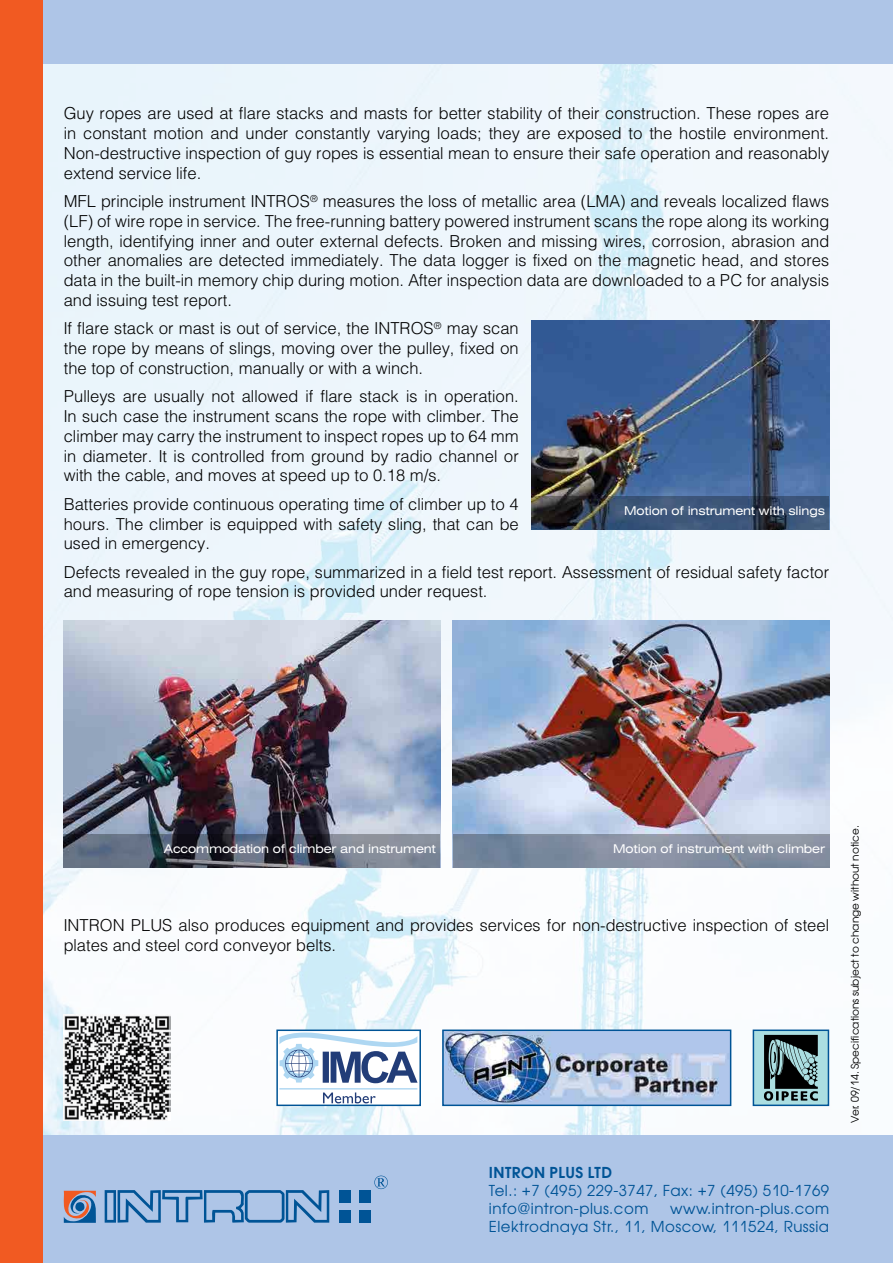
<style>
.page{position:relative;width:893px;height:1263px;background:#fff}
.page>*{position:absolute;margin:0;border:0;box-sizing:border-box;transform-origin:0 0}
.t1{font:16.5px/19.8px "Helios Light C";color:#000;text-align:justify}
.t2{font:15px/18px "Avant Garde Gothic C";letter-spacing:.03em;color:#005496}
.t3{font:700 15px "Avant Garde Gothic C";letter-spacing:.03em;color:#005496}
.t4{font:12px "Helios Ext C";letter-spacing:-.01em;color:#fff}
.t5{font:10.5px "Avant Garde Gothic C";color:#000}
</style>
<div class="page">
<img style="left:43px;top:64px;width:850px;height:1071px">
<div style="left:0;top:1135px;width:893px;height:128px;background:#aec5e7"></div>
<div style="left:0;top:0;width:893px;height:64px;background:#aec5e7"></div>
<div style="left:0;top:0;width:43px;height:1263px;background:#f15a22"></div>
<div style="left:339px;top:1190px;width:12px;height:12px;background:#005496"></div>
<div style="left:359px;top:1190px;width:12px;height:12px;background:#005496"></div>
<svg style="left:105px;top:1190px;width:224px;height:32px"></svg>
<div style="left:339px;top:1210px;width:12px;height:12px;background:#005496"></div>
<div style="left:359px;top:1210px;width:12px;height:12px;background:#005496"></div>
<svg style="left:64px;top:1191px;width:32px;height:32px"></svg>
<svg style="left:374px;top:1175px;width:14px;height:14px"></svg>
<div style="left:753px;top:1030px;width:75px;height:75px;background:#abdee1"></div>
<svg style="left:764px;top:1035px;width:54px;height:66px"></svg>
<div style="left:753px;top:1029px;width:76px;height:77px;border:2px solid #005496"></div>
<img style="left:445px;top:1032px;width:283px;height:71px">
<div style="left:442px;top:1029px;width:289px;height:77px;border:2px solid #005496"></div>
<svg style="left:279px;top:1032px;width:139px;height:71px"></svg>
<div style="left:276px;top:1029px;width:145px;height:77px;border:2px solid #005496"></div>
<img style="left:64px;top:1015px;width:106px;height:106px">
<img style="left:453px;top:621px;width:376px;height:213px">
<svg style="left:453px;top:834px;width:376px;height:33px;background:#828da0"></svg>
<img style="left:64px;top:621px;width:376px;height:213px">
<svg style="left:64px;top:834px;width:376px;height:33px;background:#575e6d"></svg>
<img style="left:531px;top:320px;width:298px;height:176px">
<svg style="left:531px;top:496px;width:298px;height:33px;background:#374962"></svg>
<p class="t1" style="left:64px;top:103px;width:767px">Guy ropes are used at flare stacks and masts for better stability of their construction. These ropes are in constant motion and under constantly varying loads; they are exposed to the hostile environment.<br>Non-destructive inspection of guy ropes is essential mean to ensure their safe operation and reasonably extend service life.</p>
<p class="t1" style="left:64px;top:191px;width:767px">MFL principle instrument INTROS<sup>®</sup> measures the loss of metallic area (LMA) and reveals localized flaws (LF) of wire rope in service. The free-running battery powered instrument scans the rope along its working length, identifying inner and outer external defects. Broken and missing wires, corrosion, abrasion and other anomalies are detected immediately. The data logger is fixed on the magnetic head, and stores data in the built-in memory chip during motion. After inspection data are downloaded to a PC for analysis and issuing test report.</p>
<p class="t1" style="left:64px;top:318px;width:456px">If flare stack or mast is out of service, the INTROS<sup>®</sup> may scan the rope by means of slings, moving over the pulley, fixed on the top of construction, manually or with a winch.</p>
<p class="t1" style="left:64px;top:386px;width:456px">Pulleys are usually not allowed if flare stack is in operation.<br>In such case the instrument scans the rope with climber. The climber may carry the instrument to inspect ropes up to 64 mm in diameter. It is controlled from ground by radio channel or with the cable, and moves at speed up to 0.18 m/s.</p>
<p class="t1" style="left:64px;top:494px;width:456px">Batteries provide continuous operating time of climber up to 4 hours. The climber is equipped with safety sling, that can be used in emergency.</p>
<p class="t1" style="left:64px;top:562px;width:767px">Defects revealed in the guy rope, summarized in a field test report. Assessment of residual safety factor and measuring of rope tension is provided under request.</p>
<p class="t4" style="left:624px;top:503px;width:202px">Motion of instrument with slings</p>
<p class="t4" style="left:164px;top:841px;width:273px">Accommodation of climber and instrument</p>
<p class="t4" style="left:613px;top:841px;width:213px">Motion of instrument with climber</p>
<p class="t1" style="left:64px;top:915px;width:767px">INTRON PLUS also produces equipment and provides services for non-destructive inspection of steel plates and steel cord conveyor belts.</p>
<p class="t3" style="left:489px;top:1163px;width:124px">INTRON PLUS LTD</p>
<p class="t2" style="left:489px;top:1181px;width:342px">Tel.: +7 (495) 229-3747, Fax: +7 (495) 510-1769 info@intron-plus.com</p>
<p class="t2" style="left:489px;top:1199px;width:342px;text-align:right">www.intron-plus.com<br>Elektrodnaya Str., 11, Moscow, 111524, Russia</p>
<p class="t5" style="left:849px;top:1123px;width:299px;rotate:-90deg">Ver. 09/14. Specifications subject to change without notice.</p>
</div>
